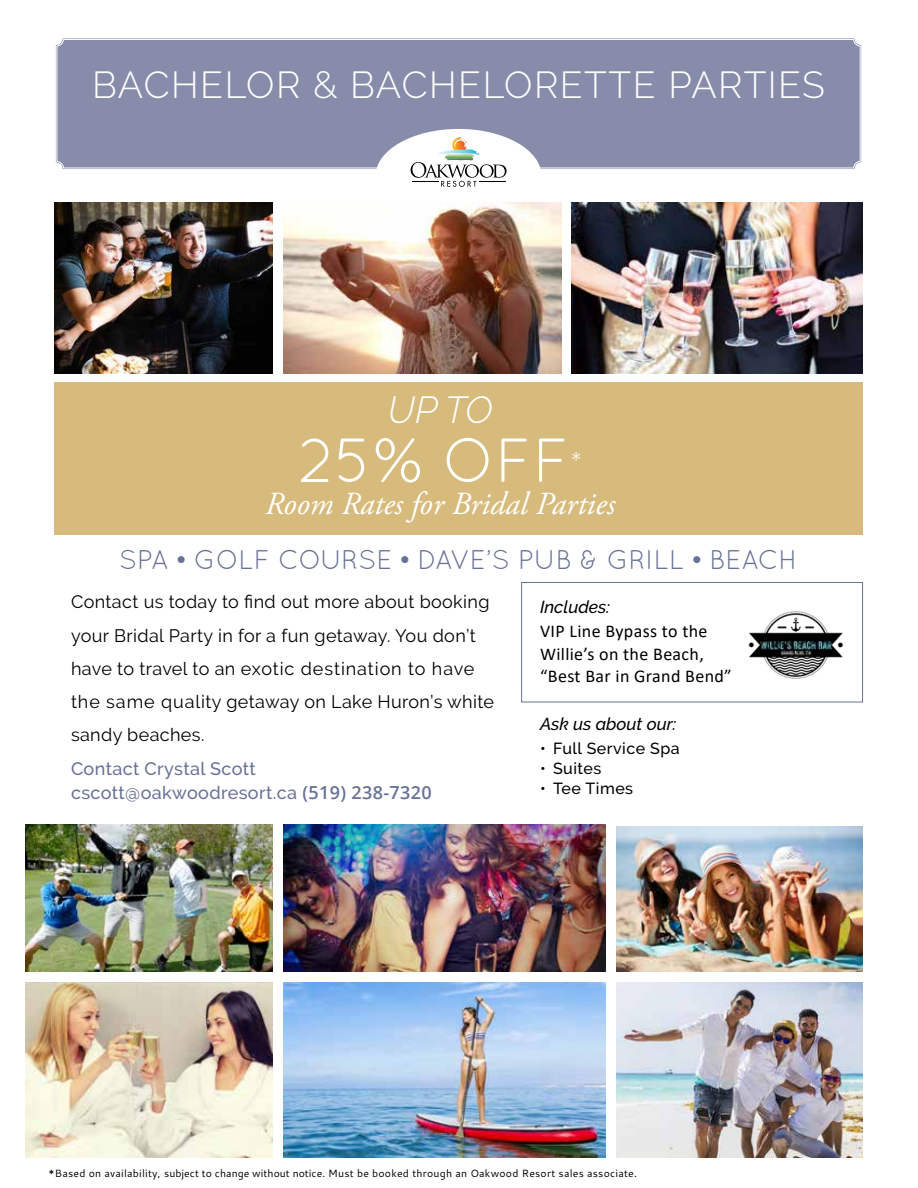
<style>
.page{position:relative;width:918px;height:1188px;background:#fff}
.page>*{position:absolute;margin:0;border:0;box-sizing:border-box;transform-origin:0 0}
.t1{font:62.1px "Quicksand";color:#fff}
.t2{font:italic 300 37.65px "Raleway";color:#fff}
.t3{font:300 37.5px "Raleway";letter-spacing:.04em;color:#fff}
.t4{font:italic 32.25px "Adobe Garamond Pro";color:#fff}
.t5{font:27px "Quicksand";color:#687197}
.t6{font:18px/33.2px "Raleway";letter-spacing:.02em;color:#000}
.t7{font:18px/22.6px "Calibri";letter-spacing:.02em;color:#000}
.t8{font:500 18px/24px "Raleway";letter-spacing:.02em;color:#687197}
.t9{font:italic 500 17.4px "Raleway";color:#000}
.t10{font:500 16.05px "Raleway";letter-spacing:.03em;color:#000}
.t11{font:10.5px "Cantarell";letter-spacing:.02em;color:#000}
.s1{font-family:"Open Sans";font-weight:600}
</style>
<div class="page">
<div style="left:521px;top:582px;width:342px;height:120px;border:1px solid #687197"></div>
<div style="left:55px;top:38px;width:807px;height:131px;background:#888cab"></div>
<div style="left:57px;top:39px;width:803px;height:129px;border:1px solid #fff;border-radius:7px"></div>
<div style="left:376px;top:129px;width:166px;height:94px;background:#fff;border-radius:50%"></div>
<img style="left:284px;top:202px;width:277px;height:171px">
<img style="left:616px;top:827px;width:247px;height:145px">
<div style="left:54px;top:383px;width:809px;height:152px;background:#d6bb7c"></div>
<img style="left:616px;top:983px;width:247px;height:175px">
<img style="left:54px;top:202px;width:218px;height:171px">
<img style="left:26px;top:824px;width:246px;height:148px">
<img style="left:571px;top:202px;width:292px;height:171px">
<img style="left:284px;top:824px;width:321px;height:148px">
<img style="left:284px;top:983px;width:321px;height:175px">
<img style="left:748px;top:611px;width:95px;height:68px">
<svg style="left:411px;top:137px;width:96px;height:50px"></svg>
<img style="left:26px;top:983px;width:246px;height:175px">
<h3 class="t3" style="left:92px;top:63px;width:734px">BACHELOR &amp; BACHELORETTE PARTIES</h3>
<h2 class="t2" style="left:388px;top:388px;width:106px">UP TO</h2>
<h1 class="t1" style="left:298px;top:425px;width:286px">25% OFF<sup>*</sup></h1>
<h3 class="t4" style="left:265px;top:485px;width:351px">Room Rates for Bridal Parties</h3>
<h3 class="t5" style="left:119px;top:544px;width:680px">SPA ● GOLF COURSE ● DAVE’S PUB &amp; GRILL ● BEACH</h3>
<p class="t6" style="left:71px;top:585px;width:425px">Contact us today to find out more about booking your Bridal Party in for a fun getaway. You don’t have to travel to an exotic destination to have the same quality getaway on Lake Huron’s white sandy beaches.</p>
<p class="t8" style="left:71px;top:757px;width:362px">Contact Crystal Scott cscott@oakwoodresort.ca <span class="s1">(519) 238-7320</span></p>
<p class="t9" style="left:540px;top:597px;width:71px">Includes:</p>
<p class="t7" style="left:540px;top:619px;width:193px">VIP Line Bypass to the<br>Willie’s on the Beach, “Best Bar in Grand Bend”</p>
<p class="t9" style="left:540px;top:714px;width:138px">Ask us about our:</p>
<p class="t10" style="left:540px;top:739px;width:141px">• Full Service Spa</p>
<p class="t10" style="left:540px;top:759px;width:63px">• Suites</p>
<p class="t10" style="left:540px;top:779px;width:95px">• Tee Times</p>
<p class="t11" style="left:49px;top:1166px;width:590px">*Based on availability, subject to change without notice. Must be booked through an Oakwood Resort sales associate.</p>
</div>
